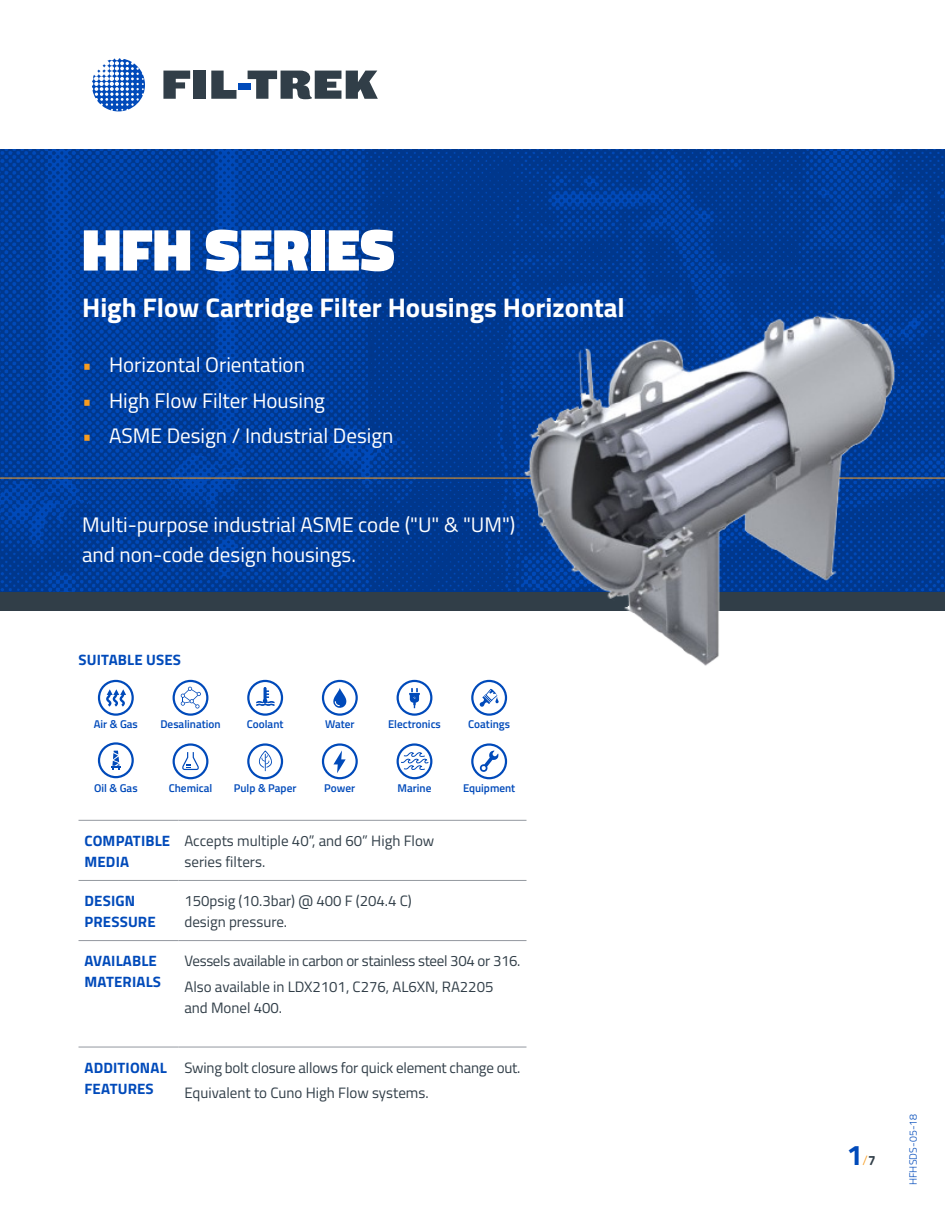
<style>
.page{position:relative;width:945px;height:1215px;background:#fff}
.page>*{position:absolute;margin:0;border:0;box-sizing:border-box;transform-origin:0 0}
.Product_Name{font:900 60px "Titillium Web";color:#fff}
.Body{font:700 28.5px "Titillium Web";color:#004aba}
.Product_Name_-_Descr{font:700 27px "Titillium Web";color:#fff}
.Reversed_Description{font:21px/30px "Titillium Web";color:#fff}
.Description_copy{font:15px/21px "Titillium Web";color:#313e48}
.Description_Bold_Int{font:700 15px/21px "Titillium Web";letter-spacing:.01em;color:#004aba}
.Description_copy-2{font:15px "Titillium Web";letter-spacing:-.02em;color:#313e48}
.Bullets{font:600 11.25px "Titillium Web";color:#004aba}
.Body-2{font:300 10.5px "Titillium Web";letter-spacing:.01em;color:#004aba}
.s1{color:#f89c1f}
.s2{font-weight:300;font-size:13.5px;color:#f89c1f}
.s3{font-size:13.5px;color:#313e48}
</style>
<div class="page">
<img style="left:0;top:149px;width:945px;height:444px">
<hr style="left:0;top:478px;width:945px;height:1px;background:#f89c1f">
<div style="left:0;top:593px;width:945px;height:18px;background:#313e48"></div>
<svg style="left:98px;top:680px;width:36px;height:36px"></svg>
<svg style="left:98px;top:742px;width:36px;height:36px"></svg>
<svg style="left:173px;top:680px;width:35px;height:36px"></svg>
<svg style="left:173px;top:743px;width:35px;height:36px"></svg>
<svg style="left:247px;top:680px;width:36px;height:36px"></svg>
<svg style="left:247px;top:743px;width:36px;height:36px"></svg>
<svg style="left:322px;top:680px;width:36px;height:36px"></svg>
<svg style="left:322px;top:743px;width:36px;height:36px"></svg>
<svg style="left:397px;top:680px;width:35px;height:36px"></svg>
<svg style="left:397px;top:743px;width:35px;height:36px"></svg>
<svg style="left:471px;top:680px;width:36px;height:36px"></svg>
<svg style="left:471px;top:743px;width:36px;height:36px"></svg>
<hr style="left:178px;top:880px;width:348px;height:1px;background:#93989f">
<hr style="left:178px;top:940px;width:348px;height:1px;background:#93989f">
<hr style="left:178px;top:1047px;width:348px;height:1px;background:#93989f">
<hr style="left:79px;top:940px;width:99px;height:1px;background:#93989f">
<hr style="left:79px;top:1047px;width:99px;height:1px;background:#93989f">
<hr style="left:79px;top:820px;width:99px;height:1px;background:#93989f">
<hr style="left:79px;top:880px;width:99px;height:1px;background:#93989f">
<hr style="left:178px;top:820px;width:348px;height:1px;background:#93989f">
<img style="left:519px;top:300px;width:391px;height:366px">
<svg style="left:92px;top:58px;width:53px;height:53px"></svg>
<svg style="left:163px;top:71px;width:27px;height:28px"></svg>
<div style="left:194px;top:71px;width:12px;height:28px;background:#313e48"></div>
<svg style="left:211px;top:71px;width:26px;height:28px"></svg>
<svg style="left:248px;top:71px;width:130px;height:28px"></svg>
<div style="left:239px;top:84px;width:12px;height:6px;background:#004aba"></div>
<p class="Product_Name" style="left:82px;top:206px;width:314px">HFH SERIES</p>
<p class="Product_Name_-_Descr" style="left:82px;top:287px;width:544px">High Flow Cartridge Filter Housings Horizontal</p>
<p class="Reversed_Description" style="left:82px;top:349px;width:224px"><span class="s1">•</span> Horizontal Orientation</p>
<p class="Reversed_Description" style="left:82px;top:384px;width:245px"><span class="s1">•</span> High Flow Filter Housing</p>
<p class="Reversed_Description" style="left:82px;top:420px;width:313px"><span class="s1">•</span> ASME Design / Industrial Design</p>
<p class="Reversed_Description" style="left:82px;top:509px;width:435px">Multi-purpose industrial ASME code ("U" &amp; "UM") and non-code design housings.</p>
<p class="Description_Bold_Int" style="left:79px;top:649px;width:104px">SUITABLE USES</p>
<p class="Bullets" style="left:94px;top:716px;width:46px">Air &amp; Gas</p>
<p class="Bullets" style="left:160px;top:716px;width:62px">Desalination</p>
<p class="Bullets" style="left:247px;top:716px;width:38px">Coolant</p>
<p class="Bullets" style="left:325px;top:716px;width:31px">Water</p>
<p class="Bullets" style="left:388px;top:716px;width:54px">Electronics</p>
<p class="Bullets" style="left:468px;top:716px;width:43px">Coatings</p>
<p class="Bullets" style="left:94px;top:780px;width:45px">Oil &amp; Gas</p>
<p class="Bullets" style="left:169px;top:780px;width:45px">Chemical</p>
<p class="Bullets" style="left:234px;top:780px;width:64px">Pulp &amp; Paper</p>
<p class="Bullets" style="left:324px;top:780px;width:33px">Power</p>
<p class="Bullets" style="left:398px;top:780px;width:35px">Marine</p>
<p class="Bullets" style="left:463px;top:780px;width:54px">Equipment</p>
<p class="Description_Bold_Int" style="left:85px;top:829px;width:87px">COMPATIBLE<br>MEDIA</p>
<p class="Description_copy" style="left:184px;top:829px;width:251px">Accepts multiple 40”, and 60” High Flow series filters.</p>
<p class="Description_Bold_Int" style="left:85px;top:890px;width:73px">DESIGN<br>PRESSURE</p>
<p class="Description_copy" style="left:184px;top:890px;width:229px">150psig (10.3bar) @ 400 F (204.4 C) design pressure.</p>
<p class="Description_Bold_Int" style="left:85px;top:950px;width:78px">AVAILABLE<br>MATERIALS</p>
<p class="Description_copy-2" style="left:184px;top:950px;width:338px">Vessels available in carbon or stainless steel 304 or 316.</p>
<p class="Description_copy" style="left:184px;top:975px;width:310px">Also available in LDX2101, C276, AL6XN, RA2205 and Monel 400.</p>
<p class="Description_Bold_Int" style="left:85px;top:1056px;width:84px">ADDITIONAL<br>FEATURES</p>
<p class="Description_copy" style="left:184px;top:1056px;width:338px">Swing bolt closure allows for quick element change out.</p>
<p class="Description_copy" style="left:184px;top:1082px;width:246px">Equivalent to Cuno High Flow systems.</p>
<p class="Body" style="left:847px;top:1133px;width:30px">1<span class="s2">/</span><span class="s3">7</span></p>
<p class="Body-2" style="left:906px;top:1185px;width:73px;rotate:-90deg">HFHSdS-05-18</p>
</div>
